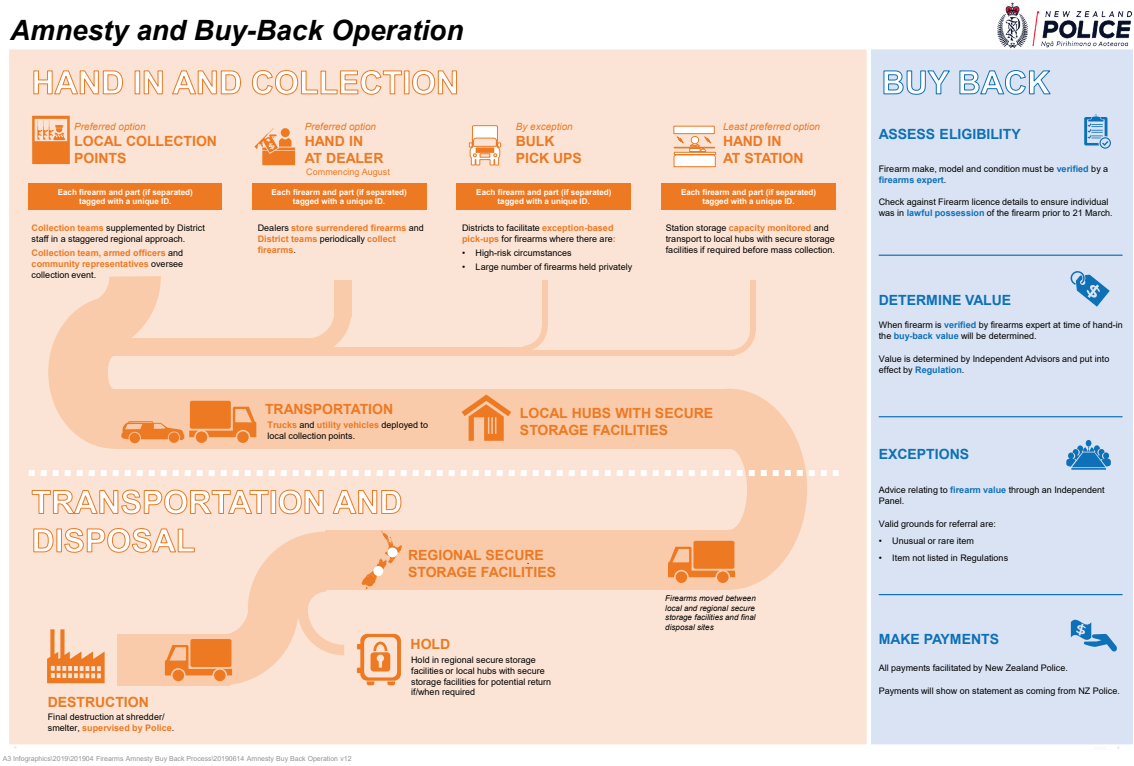
<style>
.page{position:relative;width:1134px;height:766px;background:#fff}
.page>*{position:absolute;margin:0;border:0;box-sizing:border-box;transform-origin:0 0}
.t1{font:italic 700 28px "Arial";color:#000}
.t2{font:700 14px/16.8px "Arial";letter-spacing:-.005em;color:#ed7923}
.t3{font:700 14px "Arial";color:#0e70b6}
.t4{font:italic 10px "Arial";color:#ed7923}
.t5{font:10px "Arial";color:#000}
.t6{font:9px/10.8px "Arial";letter-spacing:.005em;color:#000}
.t7{font:700 9px/10.8px "Arial";color:#ed7923}
.t8{font:9px "Arial";letter-spacing:.005em;color:#ed7923}
.t9{font:700 8px/9.6px "Arial";color:#fff;text-align:center}
.t10{font:italic 8px/9.6px "Arial";letter-spacing:-.005em;color:#000;text-align:justify}
.t11{font:7px "Arial";letter-spacing:-.005em;color:#939393}
.s1{font-weight:700;color:#ed7923}
.s2{font-weight:400;color:#000}
.s3{font-weight:700;color:#0e70b6}
</style>
<div class="page">
<div style="left:8px;top:48px;width:860px;height:697px;background:#fbe4d5"></div>
<div style="left:871px;top:49px;width:262px;height:696px;background:#d9e3f3"></div>
<svg style="left:883px;top:70px;width:168px;height:25px"></svg>
<hr style="left:879px;top:254px;width:243px;height:2px;background:#0e70b6">
<hr style="left:879px;top:416px;width:243px;height:1px;background:#0e70b6">
<hr style="left:879px;top:594px;width:243px;height:1px;background:#0e70b6">
<img style="left:998px;top:2px;width:133px;height:47px">
<svg style="left:1070px;top:270px;width:40px;height:36px"></svg>
<svg style="left:1084px;top:114px;width:27px;height:35px"></svg>
<svg style="left:33px;top:70px;width:424px;height:25px"></svg>
<div style="left:29px;top:183px;width:193px;height:27px;background:#ed7923"></div>
<svg style="left:254px;top:128px;width:41px;height:37px"></svg>
<svg style="left:673px;top:126px;width:43px;height:41px"></svg>
<div style="left:252px;top:183px;width:175px;height:27px;background:#ed7923"></div>
<div style="left:456px;top:183px;width:175px;height:27px;background:#ed7923"></div>
<div style="left:661px;top:183px;width:175px;height:27px;background:#ed7923"></div>
<svg style="left:32px;top:116px;width:38px;height:48px"></svg>
<svg style="left:1066px;top:440px;width:45px;height:29px"></svg>
<svg style="left:1071px;top:613px;width:46px;height:38px;background:#9cc0e0"></svg>
<svg style="left:469px;top:125px;width:32px;height:40px"></svg>
<svg style="left:29px;top:276px;width:810px;height:409px"></svg>
<p class="t1" style="left:10px;top:11px;width:455px">Amnesty and Buy-Back Operation</p>
<p class="t4" style="left:74px;top:120px;width:73px">Preferred option</p>
<p class="t2" style="left:74px;top:132px;width:144px">LOCAL COLLECTION<br>POINTS</p>
<p class="t4" style="left:305px;top:120px;width:73px">Preferred option</p>
<p class="t2" style="left:305px;top:132px;width:80px">HAND IN<br>AT DEALER</p>
<p class="t8" style="left:306px;top:166px;width:85px">Commencing August</p>
<p class="t4" style="left:516px;top:120px;width:59px">By exception</p>
<p class="t2" style="left:516px;top:132px;width:68px">BULK<br>PICK UPS</p>
<p class="t4" style="left:723px;top:120px;width:99px">Least preferred option</p>
<p class="t2" style="left:723px;top:132px;width:82px">HAND IN<br>AT STATION</p>
<p class="t9" style="left:58px;top:187px;width:137px">Each firearm and part (if separated) tagged with a unique ID.</p>
<p class="t9" style="left:272px;top:187px;width:137px">Each firearm and part (if separated) tagged with a unique ID.</p>
<p class="t9" style="left:476px;top:187px;width:137px">Each firearm and part (if separated) tagged with a unique ID.</p>
<p class="t9" style="left:681px;top:187px;width:137px">Each firearm and part (if separated) tagged with a unique ID.</p>
<p class="t6" style="left:32px;top:222px;width:175px"><span class="s1">Collection teams</span> supplemented by District staff in a staggered regional approach.</p>
<p class="t7" style="left:32px;top:247px;width:153px;text-align:justify">Collection team, armed officers <span class="s2">and </span>community representatives <span class="s2">oversee collection event.</span></p>
<p class="t2" style="left:48px;top:693px;width:103px">DESTRUCTION</p>
<p class="t6" style="left:48px;top:711px;width:128px">Final destruction at shredder/ smelter, <span class="s1">supervised by Police</span>.</p>
<p class="t7" style="left:258px;top:223px;width:168px"><span class="s2">Dealers</span> store surrendered firearms <span class="s2">and<br></span>District teams <span class="s2">periodically</span> collect firearms<span class="s2">.</span></p>
<p class="t6" style="left:462px;top:222px;width:155px">Districts to facilitate <span class="s1">exception-based pick-ups</span> for firearms where there are<span class="s1">:</span></p>
<p class="t6" style="left:462px;top:247px;width:111px">• High-risk circumstances</p>
<p class="t6" style="left:462px;top:261px;width:172px">• Large number of firearms held privately</p>
<p class="t6" style="left:666px;top:222px;width:171px">Station storage <span class="s1">capacity monitored</span> and transport to local hubs with secure storage facilities if required before mass collection.</p>
<p class="t2" style="left:265px;top:400px;width:130px">TRANSPORTATION</p>
<p class="t6" style="left:267px;top:419px;width:162px"><span class="s1">Trucks</span> and <span class="s1">utility vehicles</span> deployed to local collection points.</p>
<p class="t2" style="left:520px;top:404px;width:195px">LOCAL HUBS WITH SECURE<br>STORAGE FACILITIES</p>
<p class="t2" style="left:408px;top:546px;width:150px">REGIONAL SECURE<br>STORAGE FACILITIES</p>
<p class="t5" style="left:527px;top:553px;width:4px">.</p>
<p class="t2" style="left:411px;top:635px;width:41px">HOLD</p>
<p class="t6" style="left:411px;top:654px;width:142px">Hold in regional secure storage facilities or local hubs with secure storage facilities for potential return if/when required</p>
<p class="t10" style="left:665px;top:593px;width:92px">Firearms moved between local and regional secure storage facilities and final disposal sites</p>
<p class="t11" style="left:3px;top:753px;width:350px">A3 Infographics\2019\201904 Firearms Amnesty Buy Back Process\20190614 Amnesty Buy Back Operation v12</p>
<p class="t3" style="left:879px;top:124px;width:143px">ASSESS ELIGIBILITY</p>
<p class="t6" style="left:879px;top:163px;width:231px">Firearm make, model and condition must be <span class="s3">verified</span> by a <span class="s3">firearms expert</span>.</p>
<p class="t6" style="left:879px;top:197px;width:235px">Check against Firearm licence details to ensure individual was in <span class="s3">lawful possession</span> of the firearm prior to 21 March.</p>
<p class="t3" style="left:879px;top:290px;width:134px">DETERMINE VALUE</p>
<p class="t6" style="left:879px;top:319px;width:246px">When firearm is <span class="s3">verified</span> by firearms expert at time of hand-in the <span class="s3">buy-back value</span> will be determined.</p>
<p class="t6" style="left:879px;top:353px;width:232px">Value is determined by Independent Advisors and put into effect by <span class="s3">Regulation</span>.</p>
<p class="t3" style="left:879px;top:444px;width:92px">EXCEPTIONS</p>
<p class="t6" style="left:879px;top:484px;width:227px">Advice relating to <span class="s3">firearm value</span> through an Independent<br>Panel.</p>
<p class="t6" style="left:879px;top:518px;width:119px">Valid grounds for referral are:</p>
<p class="t6" style="left:879px;top:535px;width:97px">• Unusual or rare item</p>
<p class="t6" style="left:879px;top:551px;width:131px">• Item not listed in Regulations</p>
<p class="t3" style="left:879px;top:629px;width:122px">MAKE PAYMENTS</p>
<p class="t6" style="left:879px;top:662px;width:191px">All payments facilitated by New Zealand Police.</p>
<p class="t6" style="left:879px;top:685px;width:243px">Payments will show on statement as coming from NZ Police.</p>
</div>
